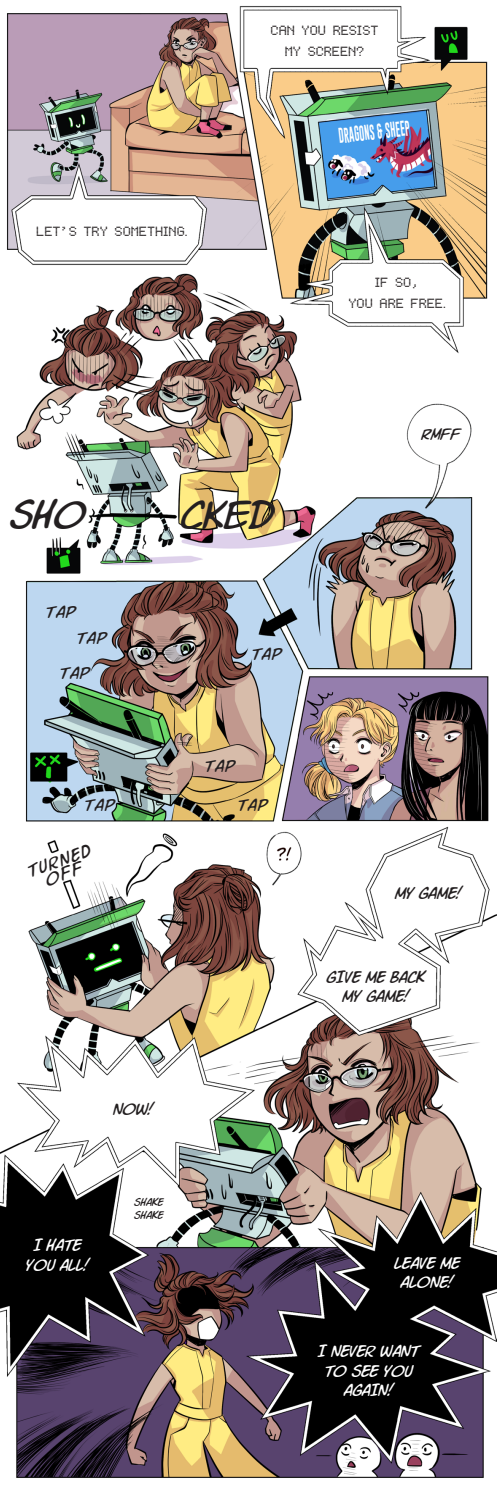
<style>
.page{position:relative;width:497px;height:1489px;background:#fff}
.page>*{position:absolute;margin:0;border:0;box-sizing:border-box;transform-origin:0 0}
.Textes{font:italic 38.5px "Komika Slim";color:#231f20}
.Textes-2{font:17.5px "Times Square";color:#231f20}
.Textes-3{font:italic 17.15px/13.8px "Komika Slim";color:#231f20;text-align:center}
.Textes-4{font:italic 16.28px "Komika Slim";letter-spacing:.1em;color:#231f20}
.Textes-5{font:italic 16.1px/19.2px "Komika Slim";color:#fff;text-align:center}
.Textes-6{font:italic 16.1px/19.2px "Komika Slim";color:#231f20;text-align:center}
.Textes-7{font:15.75px "Gobold";color:#fff;scale:.64 1}
.Textes-8{font:italic 10.5px "Komika Slim";color:#231f20}
</style>
<div class="page">
<img style="left:0;top:6px;width:496px;height:1472px">
<p class="Textes-2" style="left:270px;top:21px;width:109px">CAN YOU RESIST</p>
<p class="Textes-2" style="left:284px;top:42px;width:81px">MY SCREEN?</p>
<p class="Textes-2" style="left:36px;top:222px;width:152px">LET’S TRY SOMETHING.</p>
<p class="Textes-7" style="left:337px;top:125px;width:113px;rotate:-6deg">DRAGONS &amp; SHEEP</p>
<p class="Textes-2" style="left:374px;top:273px;width:46px">IF SO,</p>
<p class="Textes-2" style="left:348px;top:294px;width:99px">YOU ARE FREE.</p>
<p class="Textes" style="left:8px;top:489px;width:77px">SHO</p>
<p class="Textes" style="left:179px;top:489px;width:93px">CKED</p>
<p class="Textes-4" style="left:45px;top:601px;width:31px">TAP</p>
<p class="Textes-4" style="left:76px;top:627px;width:31px">TAP</p>
<p class="Textes-4" style="left:59px;top:662px;width:31px">TAP</p>
<p class="Textes-4" style="left:250px;top:643px;width:31px">TAP</p>
<p class="Textes-4" style="left:204px;top:755px;width:31px">TAP</p>
<p class="Textes-4" style="left:83px;top:793px;width:31px">TAP</p>
<p class="Textes-4" style="left:236px;top:793px;width:31px">TAP</p>
<p class="Textes-3" style="left:25px;top:864px;width:67px;rotate:-20deg">TURNED<br>OFF</p>
<p class="Textes-6" style="left:112px;top:1098px;width:42px">NOW!</p>
<p class="Textes-8" style="left:134px;top:1195px;width:30px">SHAKE</p>
<p class="Textes-8" style="left:134px;top:1207px;width:30px">SHAKE</p>
<p class="Textes-6" style="left:420px;top:423px;width:40px">RMFF</p>
<p class="Textes-6" style="left:393px;top:882px;width:68px">MY GAME!</p>
<p class="Textes-6" style="left:325px;top:966px;width:100px">GIVE ME BACK<br>MY GAME!</p>
<p class="Textes-5" style="left:33px;top:1234px;width:49px">I HATE</p>
<p class="Textes-5" style="left:25px;top:1253px;width:65px">YOU ALL!</p>
<p class="Textes-5" style="left:393px;top:1252px;width:67px">LEAVE ME<br>ALONE!</p>
<p class="Textes-5" style="left:317px;top:1340px;width:102px">I NEVER WANT<br>TO SEE YOU<br>AGAIN!</p>
</div>
